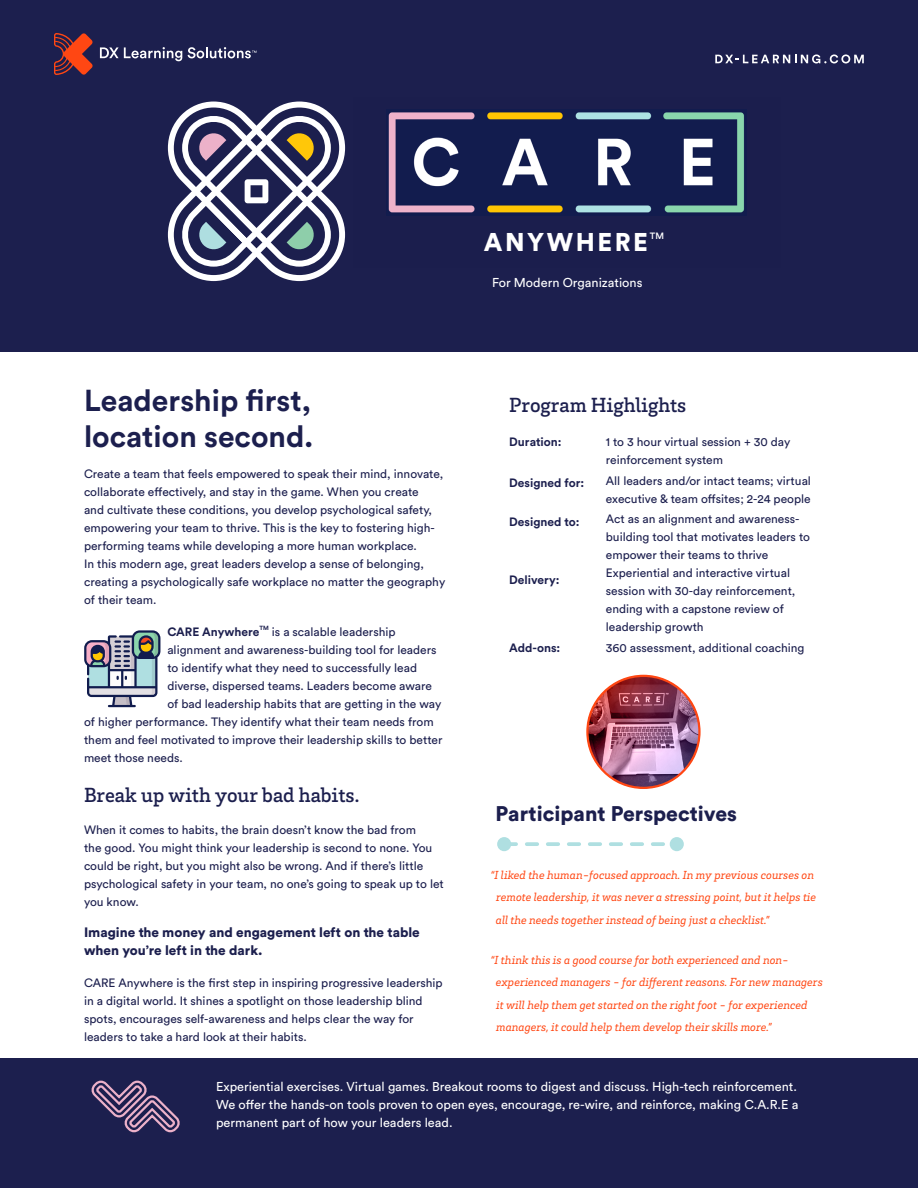
<style>
.page{position:relative;width:918px;height:1188px;background:#fff}
.page>*{position:absolute;margin:0;border:0;box-sizing:border-box;transform-origin:0 0}
.Headline_-_Dark{font:700 30px/36px "Circular Std";color:#1c1f4e}
.t1{font:900 25.35px "Circular Std";letter-spacing:.1em;color:#fff}
.Body{font:500 21px "Brix Slab";color:#1c1f4e}
.Testimonial{font:900 21px "Circular Std";color:#1c1f4e}
.Subhead_-_Dark{font:500 21px "Brix Slab";color:#1c1f4e}
.Body-2{font:900 13.5px/18px "Circular Std";color:#1c1f4e}
.Bullets{font:12.75px/18px "Circular Std";color:#fff;text-align:justify}
.Body-3{font:12px/18px "Circular Std";color:#1c1f4e}
.Testimonial-2{font:italic 12px/22.5px "Brix Slab";color:#ff4713}
.Product_Bullets{font:12px/18px "Circular Std";color:#1c1f4e}
.Product_Bullets-2{font:700 12px "Circular Std";color:#1c1f4e}
.Body-4{font:700 12px "Circular Std";color:#1c1f4e}
.t2{font:500 9.15px "Circular Std";color:#fff}
.Body-5{font:700 6px "Circular Std";color:#1c1f4e}
</style>
<div class="page">
<div style="left:0;top:1058px;width:918px;height:130px;background:#1c1f4e"></div>
<div style="left:0;top:108px;width:918px;height:244px;background:#1c1f4e"></div>
<div style="left:0;top:0;width:918px;height:108px;background:#1c1f4e"></div>
<svg style="left:100px;top:47px;width:82px;height:14px"></svg>
<svg style="left:188px;top:47px;width:69px;height:11px"></svg>
<svg style="left:54px;top:33px;width:39px;height:42px"></svg>
<svg style="left:715px;top:54px;width:149px;height:9px"></svg>
<img style="left:587px;top:676px;width:111px;height:112px">
<div style="left:586px;top:675px;width:115px;height:114px;border:2px solid #ff4713;border-radius:50%"></div>
<svg style="left:91px;top:1080px;width:89px;height:53px"></svg>
<svg style="left:168px;top:102px;width:177px;height:179px"></svg>
<svg style="left:511px;top:842px;width:5px;height:4px"></svg>
<svg style="left:527px;top:842px;width:136px;height:4px"></svg>
<div style="left:497px;top:837px;width:14px;height:14px;background:#afdfe1;border-radius:50%"></div>
<div style="left:670px;top:837px;width:14px;height:14px;background:#afdfe1;border-radius:50%"></div>
<svg style="left:84px;top:630px;width:76px;height:77px"></svg>
<img style="left:388px;top:111px;width:357px;height:103px">
<p class="t1" style="left:484px;top:225px;width:166px">ANYWHERE</p>
<p class="t2" style="left:650px;top:230px;width:16px">TM</p>
<p class="Headline_-_Dark" style="left:84px;top:382px;width:231px">Leadership first, location second.</p>
<p class="Body-3" style="left:84px;top:465px;width:363px">Create a team that feels empowered to speak their mind, innovate, collaborate effectively, and stay in the game. When you create<br>and cultivate these conditions, you develop psychological safety, empowering your team to thrive. This is the key to fostering high&shy;performing teams while developing a more human workplace.<br>In this modern age, great leaders develop a sense of belonging, creating a psychologically safe workplace no matter the geography of their team.</p>
<p class="Body-4" style="left:167px;top:624px;width:94px">CARE Anywhere</p>
<p class="Body-5" style="left:259px;top:624px;width:11px">TM</p>
<p class="Body-3" style="left:272px;top:622px;width:125px">is a scalable leadership</p>
<p class="Body-3" style="left:167px;top:640px;width:271px">alignment and awareness-building tool for leaders</p>
<p class="Body-3" style="left:167px;top:658px;width:251px">to identify what they need to successfully lead</p>
<p class="Body-3" style="left:167px;top:676px;width:266px">diverse, dispersed teams. Leaders become aware</p>
<p class="Body-3" style="left:167px;top:694px;width:275px">of bad leadership habits that are getting in the way</p>
<p class="Body-3" style="left:84px;top:712px;width:351px">of higher performance. They identify what their team needs from</p>
<p class="Body-3" style="left:84px;top:730px;width:360px">them and feel motivated to improve their leadership skills to better</p>
<p class="Body-3" style="left:84px;top:748px;width:100px">meet those needs.</p>
<p class="Body" style="left:84px;top:781px;width:277px">Break up with your bad habits.</p>
<p class="Body-3" style="left:84px;top:820px;width:361px">When it comes to habits, the brain doesn’t know the bad from<br>the good. You might think your leadership is second to none. You could be right, but you might also be wrong. And if there’s little psychological safety in your team, no one’s going to speak up to let you know.</p>
<p class="Body-2" style="left:84px;top:923px;width:337px">Imagine the money and engagement left on the table when you’re left in the dark.</p>
<p class="Body-3" style="left:84px;top:973px;width:360px">CARE Anywhere is the first step in inspiring progressive leadership in a digital world. It shines a spotlight on those leadership blind spots, encourages self-awareness and helps clear the way for leaders to take a hard look at their habits.</p>
<p class="Bullets" style="left:492px;top:273px;width:152px">For Modern Organizations</p>
<p class="Subhead_-_Dark" style="left:509px;top:392px;width:179px">Program Highlights</p>
<p class="Product_Bullets-2" style="left:509px;top:434px;width:54px">Duration:</p>
<p class="Product_Bullets-2" style="left:509px;top:475px;width:77px">Designed for:</p>
<p class="Product_Bullets-2" style="left:509px;top:514px;width:72px">Designed to:</p>
<p class="Product_Bullets-2" style="left:509px;top:572px;width:52px">Delivery:</p>
<p class="Product_Bullets-2" style="left:509px;top:640px;width:53px">Add-ons:</p>
<p class="Product_Bullets" style="left:606px;top:433px;width:186px">1 to 3 hour virtual session + 30 day reinforcement system</p>
<p class="Product_Bullets" style="left:606px;top:471px;width:207px">All leaders and/or intact teams; virtual executive &amp; team offsites; 2-24 people</p>
<p class="Product_Bullets" style="left:606px;top:510px;width:206px">Act as an alignment and awareness&shy;building tool that motivates leaders to empower their teams to thrive</p>
<p class="Product_Bullets" style="left:606px;top:564px;width:191px">Experiential and interactive virtual session with 30-day reinforcement, ending with a capstone review of leadership growth</p>
<p class="Product_Bullets" style="left:606px;top:638px;width:200px">360 assessment, additional coaching</p>
<p class="Testimonial" style="left:496px;top:799px;width:243px">Participant Perspectives</p>
<p class="Testimonial-2" style="left:496px;top:863px;width:322px;text-indent:-5px">“I liked the human-focused approach. In my previous courses on remote leadership, it was never a stressing point, but it helps tie all the needs together instead of being just a checklist.”</p>
<p class="Testimonial-2" style="left:496px;top:948px;width:328px;text-indent:-5px">“I think this is a good course for both experienced and non&shy;experienced managers - for different reasons. For new managers it will help them get started on the right foot - for experienced managers, it could help them develop their skills more.”</p>
<p class="Bullets" style="left:216px;top:1077px;width:584px">Experiential exercises. Virtual games. Breakout rooms to digest and discuss. High-tech reinforcement.<br>We offer the hands-on tools proven to open eyes, encourage, re-wire, and reinforce, making C.A.R.E a permanent part of how your leaders lead.</p>
</div>
